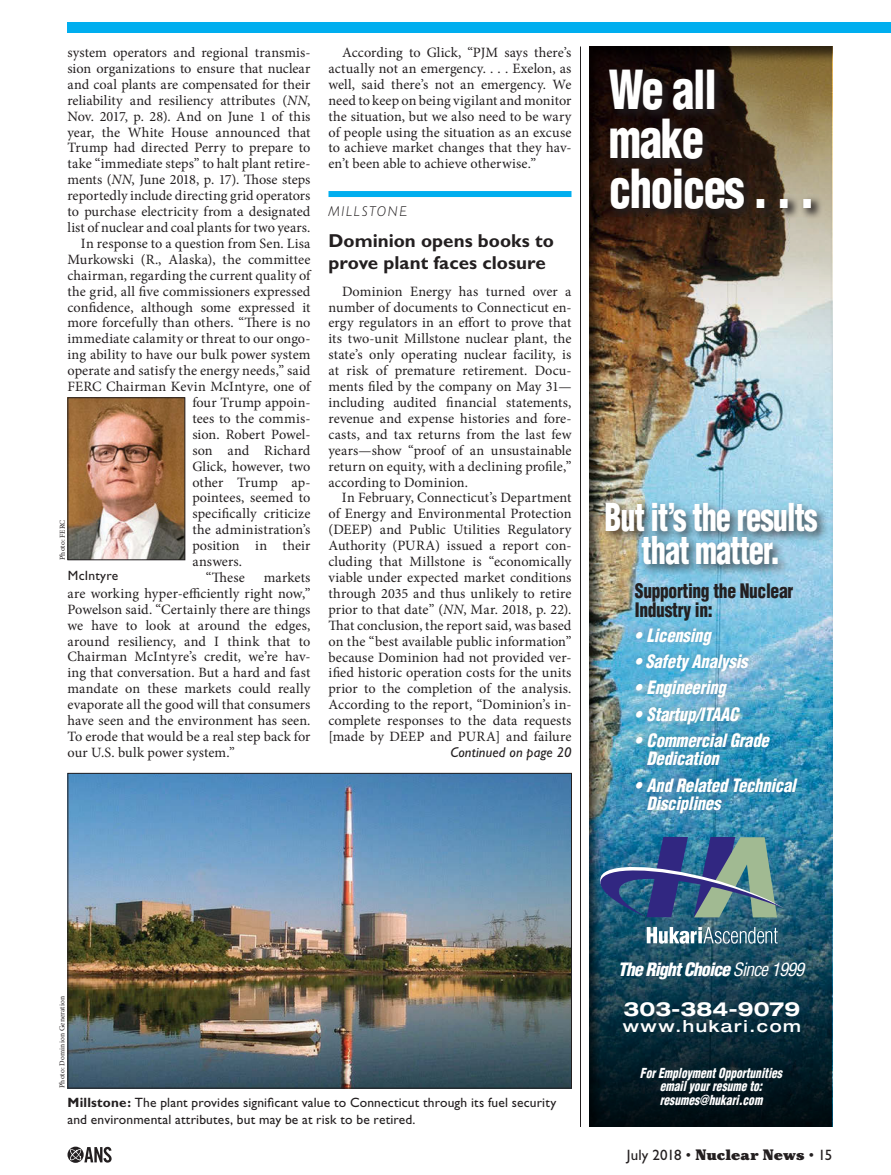
<style>
.page{position:relative;width:891px;height:1175px;background:#fff}
.page>*{position:absolute;margin:0;border:0;box-sizing:border-box;transform-origin:0 0}
.t1{font:900 condensed 52.5px/49.5px "Helvetica";letter-spacing:-.03em;color:#fff;scale:.85 1}
.t2{font:900 condensed 37.5px/33px "Helvetica";letter-spacing:-.03em;color:#fff;text-align:center;scale:.81 1}
.t3{font:900 condensed 19.5px/19.5px "Helvetica";letter-spacing:-.02em;color:#231f20;scale:.9 1}
.t4{font:700 expanded 19.5px "Helvetica Neue";color:#fff}
._12hed{font:700 18.75px/21.8px "Gill Sans";color:#231f20}
.t5{font:italic 900 condensed 18px/18px "Helvetica";color:#fff;scale:.92 1}
.t6{font:italic 900 condensed 18px "Helvetica";color:#fff}
.t7{font:500 expanded 16.5px "Helvetica Neue";letter-spacing:.1em;color:#fff}
.t8{font:15px "Gill Sans";letter-spacing:.005em;color:#231f20}
.body{font:14.25px/15.9px "Minion Pro";letter-spacing:.005em;color:#231f20;text-align:justify}
.t9{font:italic 14.25px "Gill Sans";letter-spacing:.01em;color:#231f20}
._8kick{font:italic 300 14.25px "Gill Sans";letter-spacing:.115em;color:#231f20}
.cap{font:13.5px/16.5px "Gill Sans";letter-spacing:.015em;color:#231f20}
.t10{font:italic 900 condensed 13.5px/13.5px "Helvetica";color:#fff;text-align:center;scale:.85 1}
.t11{font:7.5px "Minion Pro";letter-spacing:.02em;color:#231f20}
.s1{font-style:italic}
.s2{font-weight:700}
.s3{font-weight:400}
.s4{font-family:"Cheltenham";font-weight:900}
</style>
<div class="page">
<svg style="left:68px;top:1146px;width:44px;height:16px"></svg>
<img style="left:70px;top:399px;width:113px;height:159px">
<div style="left:68px;top:397px;width:117px;height:163px;border:1px solid #231f20"></div>
<div style="left:328px;top:191px;width:244px;height:6px;background:#00aeef"></div>
<div style="left:68px;top:23px;width:823px;height:10px;background:#00aeef"></div>
<hr style="left:580px;top:46px;width:1px;height:1080px;background:#231f20">
<img style="left:70px;top:775px;width:500px;height:311px">
<div style="left:68px;top:773px;width:504px;height:315px;border:1px solid #231f20"></div>
<img style="left:590px;top:46px;width:242px;height:1080px">
<svg style="left:647px;top:927px;width:131px;height:16px"></svg>
<img style="left:599px;top:837px;width:185px;height:80px">
<div style="left:602px;top:499px;width:227px;height:77px;background:#231f20;opacity:.75"></div>
<div style="left:606px;top:65px;width:218px;height:156px;background:#231f20;opacity:.75"></div>
<div style="left:630px;top:621px;width:174px;height:197px;background:#231f20;opacity:.21"></div>
<p class="body" style="left:67px;top:45px;width:245px">system operators and regional transmis&shy;sion organizations to ensure that nuclear and coal plants are compensated for their reliability and resiliency attributes (<span class="s1">NN</span>, Nov. 2017, p. 28). And on June 1 of this year, the White House announced that Trump had directed Perry to prepare to take “immediate steps” to halt plant retire&shy;ments (<span class="s1">NN</span>, June 2018, p. 17). Those steps reportedly include directing grid operators to purchase electricity from a designated list of nuclear and coal plants for two years.</p>
<p class="body" style="left:67px;top:235px;width:246px;text-indent:13px">In response to a question from Sen. Lisa Murkowski (R., Alaska), the committee chairman, regarding the current quality of the grid, all five commissioners expressed confidence, although some expressed it more forcefully than others. “There is no immediate calamity or threat to our ongo&shy;ing ability to have our bulk power system operate and satisfy the energy needs,” said FERC Chairman Kevin McIntyre, one of</p>
<p class="body" style="left:192px;top:394px;width:120px">four Trump appoin&shy;tees to the commis&shy;sion. Robert Powel&shy;son and Richard Glick, however, two other Trump ap&shy;pointees, seemed to specifically criticize the administration’s position in their answers.</p>
<p class="body" style="left:206px;top:569px;width:40px">“These</p>
<p class="t11" style="left:57px;top:560px;width:42px;rotate:-90deg">Photo: FERC</p>
<p class="cap" style="left:68px;top:567px;width:52px">McIntyre</p>
<p class="body" style="left:68px;top:569px;width:245px;text-indent:196px">markets are working hyper-efficiently right now,” Powelson said. “Certainly there are things we have to look at around the edges, around resiliency, and I think that to Chairman McIntyre’s credit, we’re hav&shy;ing that conversation. But a hard and fast mandate on these markets could really evaporate all the good will that consumers have seen and the environment has seen.<br>To erode that would be a real step back for our U.S. bulk power system.”</p>
<p class="body" style="left:329px;top:45px;width:245px;text-indent:13px">According to Glick, “PJM says there’s actually not an emergency. . . . Exelon, as well, said there’s not an emergency. We need to keep on being vigilant and monitor the situation, but we also need to be wary of people using the situation as an excuse to achieve market changes that they hav&shy;en’t been able to achieve otherwise.”</p>
<p class="_8kick" style="left:329px;top:203px;width:80px">MILLSTONE</p>
<p class="_12hed" style="left:328px;top:230px;width:227px">Dominion opens books to prove plant faces closure</p>
<p class="body" style="left:328px;top:283px;width:245px;text-indent:14px">Dominion Energy has turned over a number of documents to Connecticut en&shy;ergy regulators in an effort to prove that its two-unit Millstone nuclear plant, the state’s only operating nuclear facility, is at risk of premature retirement. Docu&shy;ments filed by the company on May 31— including audited financial statements, revenue and expense histories and fore&shy;casts, and tax returns from the last few years—show “proof of an unsustainable return on equity, with a declining profile,” according to Dominion.</p>
<p class="body" style="left:328px;top:490px;width:245px;text-indent:13px">In February, Connecticut’s Department of Energy and Environmental Protection (DEEP) and Public Utilities Regulatory Authority (PURA) issued a report con&shy;cluding that Millstone is “economically viable under expected market conditions through 2035 and thus unlikely to retire prior to that date” (<span class="s1">NN</span>, Mar. 2018, p. 22).<br>That conclusion, the report said, was based on the “best available public information” because Dominion had not provided ver&shy;ified historic operation costs for the units prior to the completion of the analysis.<br>According to the report, “Dominion’s in&shy;complete responses to the data requests [made by DEEP and PURA] and failure</p>
<p class="t9" style="left:450px;top:744px;width:123px">Continued on page 20</p>
<p class="t1" style="left:609px;top:64px;width:244px">We all make choices . . .</p>
<p class="t2" style="left:605px;top:500px;width:264px">But it’s the results that matter.</p>
<p class="t3" style="left:635px;top:581px;width:177px">Supporting the Nuclear<br>Industry in:</p>
<p class="t5" style="left:635px;top:625px;width:89px">•Licensing</p>
<p class="t5" style="left:635px;top:652px;width:129px">•SafetyAnalysis</p>
<p class="t5" style="left:635px;top:678px;width:106px">•Engineering</p>
<p class="t5" style="left:635px;top:705px;width:119px">•Startup/ITAAC</p>
<p class="t5" style="left:647px;top:731px;width:139px;text-indent:-12px">•CommercialGrade<br>Dedication</p>
<p class="t5" style="left:647px;top:775px;width:169px;text-indent:-12px">•AndRelatedTechnical<br>Disciplines</p>
<p class="t11" style="left:57px;top:1087px;width:93px;rotate:-90deg">Photo: Dominion Generation</p>
<p class="cap" style="left:68px;top:1094px;width:490px"><span class="s2">Millstone:</span> The plant provides significant value to Connecticut through its fuel security and environmental attributes, but may be at risk to be retired.</p>
<p class="t6" style="left:618px;top:957px;width:193px">TheRightChoice<span class="s3">Since1999</span></p>
<p class="t4" style="left:624px;top:996px;width:178px">303-384-9079</p>
<p class="t7" style="left:623px;top:1016px;width:180px">www.hukari.com</p>
<p class="t10" style="left:640px;top:1065px;width:173px">ForEmploymentOpportunities emailyourresumeto: resumes@hukari.com</p>
<p class="t8" style="left:627px;top:1146px;width:207px">July 2018 • <span class="s4">Nuclear News</span> • 15</p>
</div>
